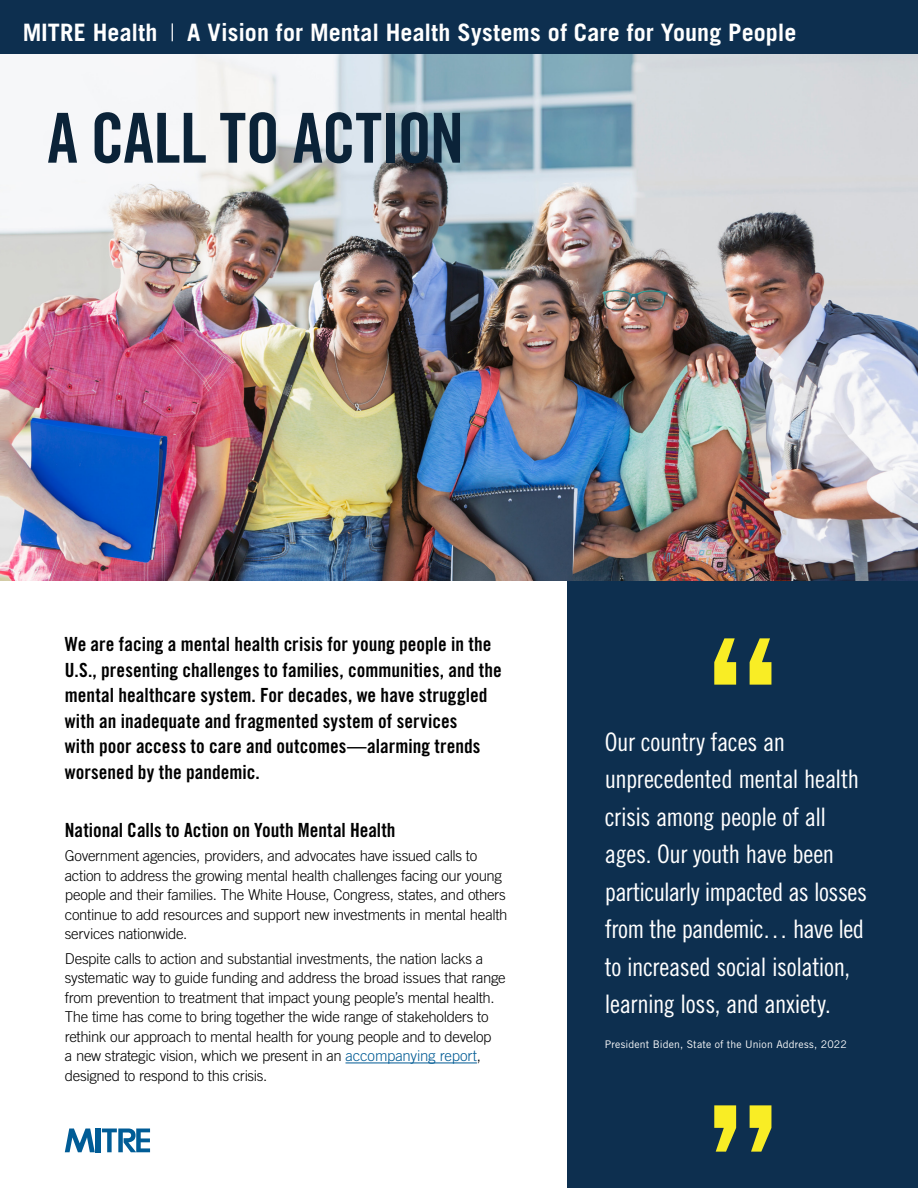
<style>
.page{position:relative;width:918px;height:1188px;background:#fff}
.page>*{position:absolute;margin:0;border:0;box-sizing:border-box;transform-origin:0 0}
.t1{font:69px "Trade Gothic LT Pro Bd Cn 20";letter-spacing:-.015em;color:#0b2338}
.t2{font:25.5px/37.5px "Trade Gothic LT Pro Cn 18";letter-spacing:-.015em;color:#fff}
.t3{font:700 24px "Trade Gothic LT Pro";letter-spacing:.005em;color:#fff}
.t4{font:19.5px/25.5px "Trade Gothic LT Pro Bd Cn 20";color:#000}
.t5{font:300 15px/19.5px "Trade Gothic LT Pro";letter-spacing:-.02em;color:#000}
.t6{font:10.5px "Trade Gothic LT Pro";letter-spacing:.015em;color:#fff}
.s1{font-weight:300}
.s2{color:#005b94}
</style>
<div class="page">
<div style="left:567px;top:0;width:351px;height:1188px;background:#0d2f4f"></div>
<svg style="left:65px;top:1129px;width:30px;height:23px"></svg>
<hr style="left:96px;top:1129px;width:4px;height:23px;background:#005c96">
<svg style="left:102px;top:1129px;width:48px;height:23px"></svg>
<div style="left:0;top:0;width:918px;height:65px;background:#0d2f4f"></div>
<img style="left:0;top:54px;width:918px;height:527px">
<hr style="left:346px;top:1063px;width:131px;height:1px;background:#005b94">
<svg style="left:714px;top:638px;width:57px;height:47px"></svg>
<svg style="left:714px;top:1105px;width:57px;height:47px"></svg>
<h3 class="t3" style="left:23px;top:18px;width:775px">MITRE Health <span class="s1">|</span> A Vision for Mental Health Systems of Care for Young People</h3>
<h1 class="t1" style="left:47px;top:96px;width:418px">A CALL TO ACTION</h1>
<p class="t4" style="left:65px;top:631px;width:439px">We are facing a mental health crisis for young people in the U.S., presenting challenges to families, communities, and the mental healthcare system. For decades, we have struggled with an inadequate and fragmented system of services<br>with poor access to care and outcomes—alarming trends worsened by the pandemic.</p>
<h3 class="t4" style="left:65px;top:817px;width:332px">National Calls to Action on Youth Mental Health</h3>
<p class="t5" style="left:65px;top:846px;width:444px">Government agencies, providers, and advocates have issued calls to action to address the growing mental health challenges facing our young people and their families. The White House, Congress, states, and others continue to add resources and support new investments in mental health services nationwide.</p>
<p class="t5" style="left:65px;top:949px;width:442px">Despite calls to action and substantial investments, the nation lacks a systematic way to guide funding and address the broad issues that range from prevention to treatment that impact young people’s mental health.<br>The time has come to bring together the wide range of stakeholders to rethink our approach to mental health for young people and to develop<br>a new strategic vision, which we present in an <span class="s2">accompanying report</span>, designed to respond to this crisis.</p>
<h2 class="t2" style="left:605px;top:723px;width:264px">Our country faces an unprecedented mental health crisis among people of all ages. Our youth have been particularly impacted as losses from the pandemic… have led to increased social isolation, learning loss, and anxiety.</h2>
<p class="t6" style="left:605px;top:1038px;width:244px">President Biden, State of the Union Address, 2022</p>
</div>
